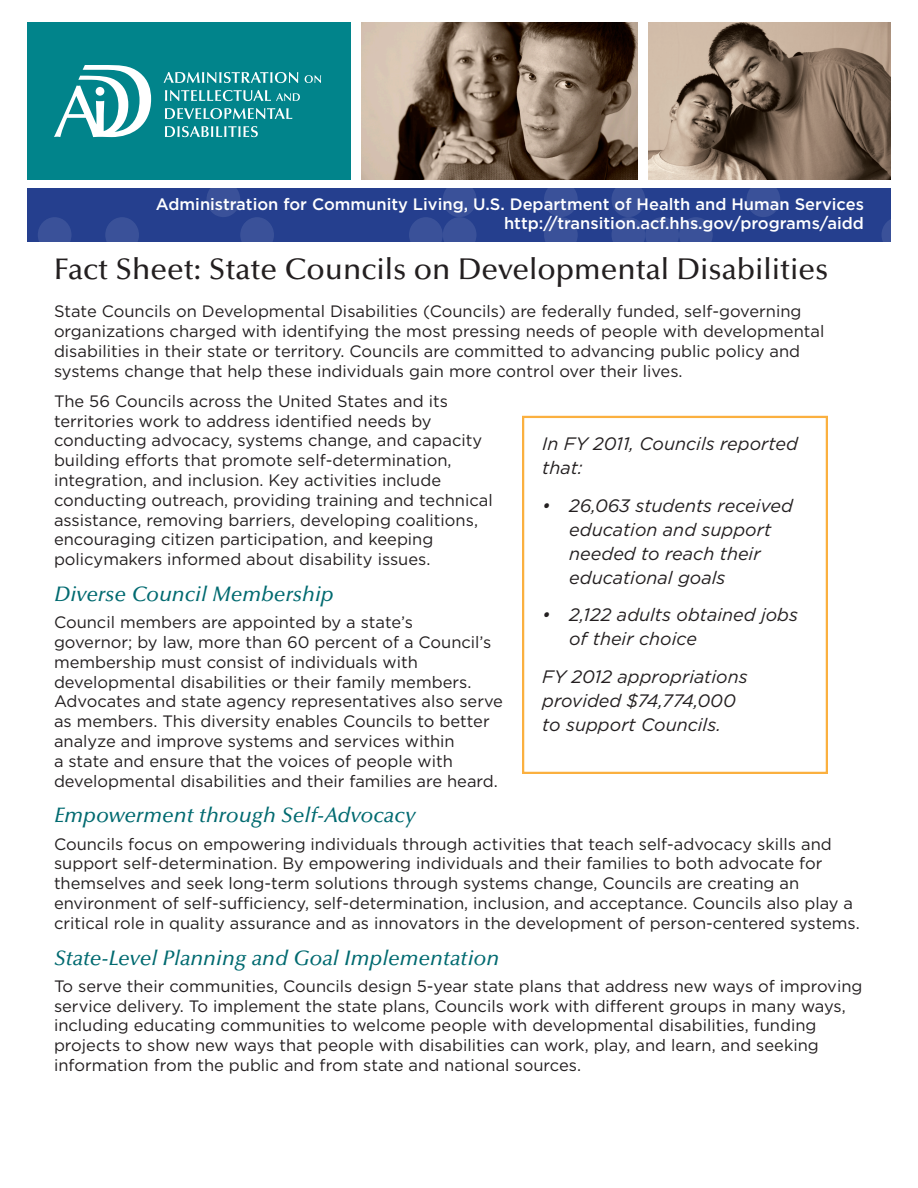
<style>
.page{position:relative;width:918px;height:1188px;background:#fff}
.page>*{position:absolute;margin:0;border:0;box-sizing:border-box;transform-origin:0 0}
.t1{font:500 30px "Optima LT Std";color:#231f20}
.t2{font:italic 500 21px "Optima LT Std";color:#006a70}
.t3{font:italic 18px/24px "Gotham";color:#231f20}
.t4{font:16.5px/19.8px "Gotham";color:#231f20}
.t5{font:500 16.5px/19.8px "Gotham";color:#fff;text-align:right}
</style>
<div class="page">
<div style="left:27px;top:22px;width:324px;height:158px;background:#01848b"></div>
<svg style="left:54px;top:65px;width:97px;height:72px"></svg>
<div style="left:96px;top:87px;width:8px;height:9px;background:#fff;border-radius:50%"></div>
<svg style="left:164px;top:72px;width:134px;height:11px"></svg>
<svg style="left:305px;top:75px;width:16px;height:8px"></svg>
<svg style="left:165px;top:90px;width:135px;height:11px"></svg>
<svg style="left:165px;top:108px;width:127px;height:11px"></svg>
<svg style="left:165px;top:126px;width:93px;height:11px"></svg>
<img style="left:648px;top:22px;width:243px;height:158px">
<img style="left:362px;top:22px;width:275px;height:158px">
<div style="left:27px;top:189px;width:863px;height:53px;background:#253f8e"></div>
<svg style="left:38px;top:217px;width:34px;height:36px"></svg>
<svg style="left:105px;top:217px;width:34px;height:36px"></svg>
<svg style="left:207px;top:182px;width:33px;height:35px"></svg>
<svg style="left:240px;top:217px;width:34px;height:36px"></svg>
<svg style="left:409px;top:217px;width:34px;height:36px"></svg>
<svg style="left:443px;top:217px;width:34px;height:36px"></svg>
<svg style="left:443px;top:182px;width:34px;height:35px"></svg>
<svg style="left:544px;top:217px;width:34px;height:36px"></svg>
<svg style="left:544px;top:182px;width:34px;height:35px"></svg>
<svg style="left:612px;top:217px;width:33px;height:36px"></svg>
<svg style="left:612px;top:182px;width:33px;height:35px"></svg>
<svg style="left:645px;top:217px;width:34px;height:36px"></svg>
<svg style="left:679px;top:217px;width:34px;height:36px"></svg>
<svg style="left:747px;top:182px;width:33px;height:35px"></svg>
<svg style="left:882px;top:217px;width:33px;height:36px"></svg>
<div style="left:522px;top:416px;width:306px;height:358px;border:2px solid #fbb03f"></div>
<p class="t5" style="left:156px;top:194px;width:710px">Administration for Community Living, U.S. Department of Health and Human Services http://transition.acf.hhs.gov/programs/aidd</p>
<h1 class="t1" style="left:54px;top:253px;width:776px">Fact Sheet: State Councils on Developmental Disabilities</h1>
<p class="t4" style="left:54px;top:301px;width:772px">State Councils on Developmental Disabilities (Councils) are federally funded, self-governing organizations charged with identifying the most pressing needs of people with developmental disabilities in their state or territory. Councils are committed to advancing public policy and systems change that help these individuals gain more control over their lives.</p>
<p class="t4" style="left:54px;top:391px;width:440px">The 56 Councils across the United States and its territories work to address identified needs by conducting advocacy, systems change, and capacity building efforts that promote self-determination, integration, and inclusion. Key activities include conducting outreach, providing training and technical assistance, removing barriers, developing coalitions, encouraging citizen participation, and keeping policymakers informed about disability issues.</p>
<h2 class="t2" style="left:54px;top:582px;width:281px">Diverse Council Membership</h2>
<p class="t4" style="left:54px;top:612px;width:450px">Council members are appointed by a state’s<br>governor; by law, more than 60 percent of a Council’s membership must consist of individuals with developmental disabilities or their family members.<br>Advocates and state agency representatives also serve as members. This diversity enables Councils to better analyze and improve systems and services within<br>a state and ensure that the voices of people with developmental disabilities and their families are heard.</p>
<h2 class="t2" style="left:54px;top:803px;width:363px">Empowerment through Self-Advocacy</h2>
<p class="t4" style="left:54px;top:834px;width:807px">Councils focus on empowering individuals through activities that teach self-advocacy skills and support self-determination. By empowering individuals and their families to both advocate for themselves and seek long-term solutions through systems change, Councils are creating an environment of self-sufficiency, self-determination, inclusion, and acceptance. Councils also play a critical role in quality assurance and as innovators in the development of person-centered systems.</p>
<h2 class="t2" style="left:54px;top:945px;width:447px">State-Level Planning and Goal Implementation</h2>
<p class="t4" style="left:54px;top:976px;width:810px">To serve their communities, Councils design 5-year state plans that address new ways of improving service delivery. To implement the state plans, Councils work with different groups in many ways, including educating communities to welcome people with developmental disabilities, funding projects to show new ways that people with disabilities can work, play, and learn, and seeking information from the public and from state and national sources.</p>
<h2 class="t3" style="left:542px;top:432px;width:257px">In FY 2011, Councils reported that:</h2>
<p class="t3" style="left:569px;top:493px;width:225px;text-indent:-27px">• 26,063 students received education and support needed to reach their educational goals</p>
<p class="t3" style="left:569px;top:603px;width:230px;text-indent:-27px">• 2,122 adults obtained jobs of their choice</p>
<p class="t3" style="left:542px;top:664px;width:207px">FY 2012 appropriations provided $74,774,000 to support Councils.</p>
</div>
